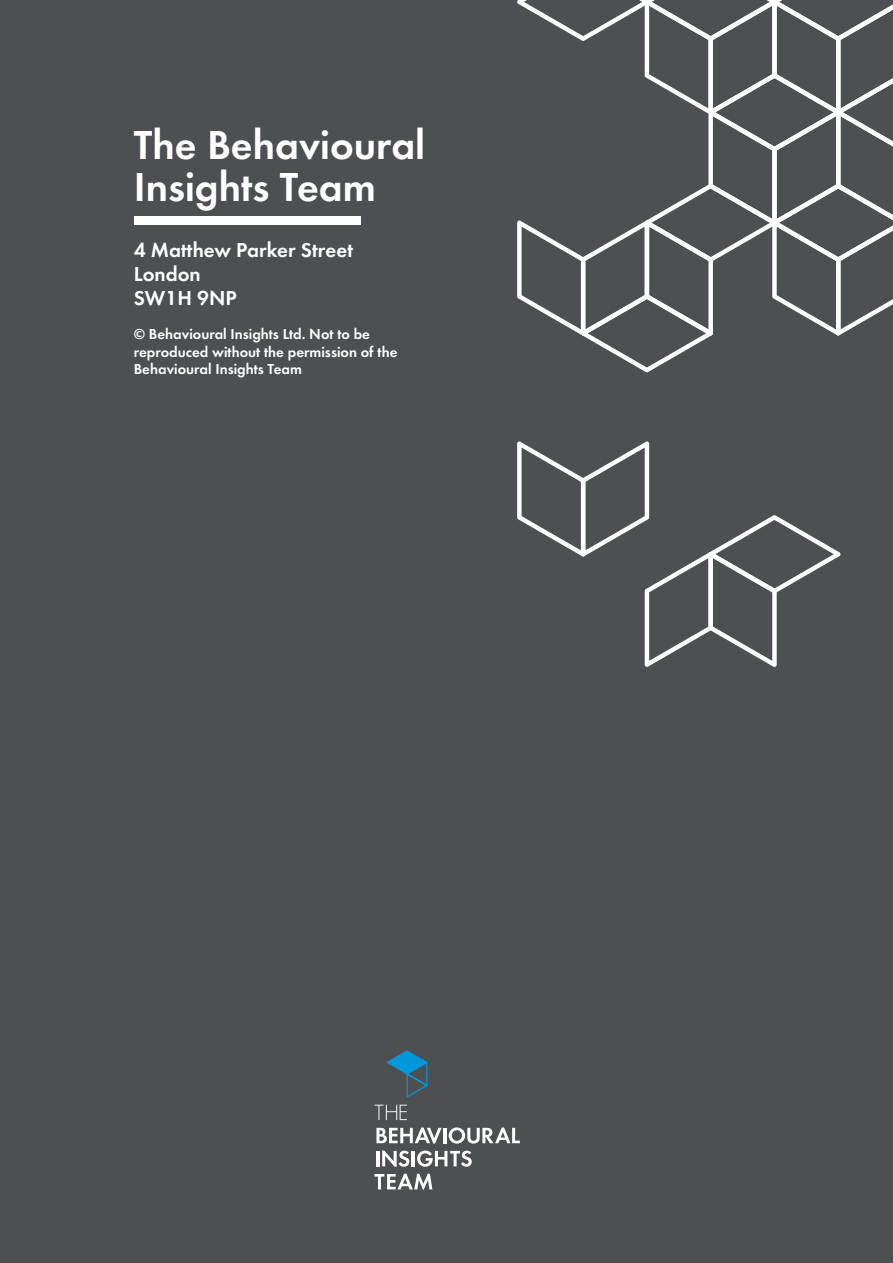
<style>
.page{position:relative;width:893px;height:1263px;background:#4d4f53}
.page>*{position:absolute;margin:0;border:0;box-sizing:border-box;transform-origin:0 0}
.t1{font:600 42px "Futura T";color:#fff}
.Big_Body{font:600 21px "Futura T";color:#fff}
.Big_Body-2{font:600 15px/17.2px "Futura T";color:#fff}
</style>
<div class="page">
<div style="left:134px;top:216px;width:226px;height:9px;background:#fff"></div>
<svg style="left:376px;top:1127px;width:66px;height:16px"></svg>
<hr style="left:443px;top:1128px;width:3px;height:15px;background:#fff">
<svg style="left:449px;top:1127px;width:71px;height:16px"></svg>
<hr style="left:376px;top:1151px;width:3px;height:15px;background:#fff">
<svg style="left:382px;top:1150px;width:27px;height:17px"></svg>
<hr style="left:412px;top:1151px;width:3px;height:15px;background:#fff">
<svg style="left:417px;top:1150px;width:55px;height:17px"></svg>
<svg style="left:374px;top:1174px;width:58px;height:15px"></svg>
<svg style="left:374px;top:1105px;width:33px;height:15px"></svg>
<svg style="left:386px;top:1050px;width:42px;height:48px"></svg>
<svg style="left:517px;top:0;width:376px;height:372px"></svg>
<svg style="left:517px;top:441px;width:323px;height:226px"></svg>
<h2 class="t1" style="left:134px;top:120px;width:293px">The Behavioural</h2>
<h2 class="t1" style="left:134px;top:162px;width:244px">Insights Team</h2>
<p class="Big_Body" style="left:134px;top:237px;width:221px">4 Matthew Parker Street</p>
<p class="Big_Body" style="left:134px;top:261px;width:68px">London</p>
<p class="Big_Body" style="left:134px;top:285px;width:104px">SW1H 9NP</p>
<p class="Big_Body-2" style="left:134px;top:325px;width:265px">© Behavioural Insights Ltd. Not to be reproduced without the permission of the<br>Behavioural Insights Team</p>
</div>
